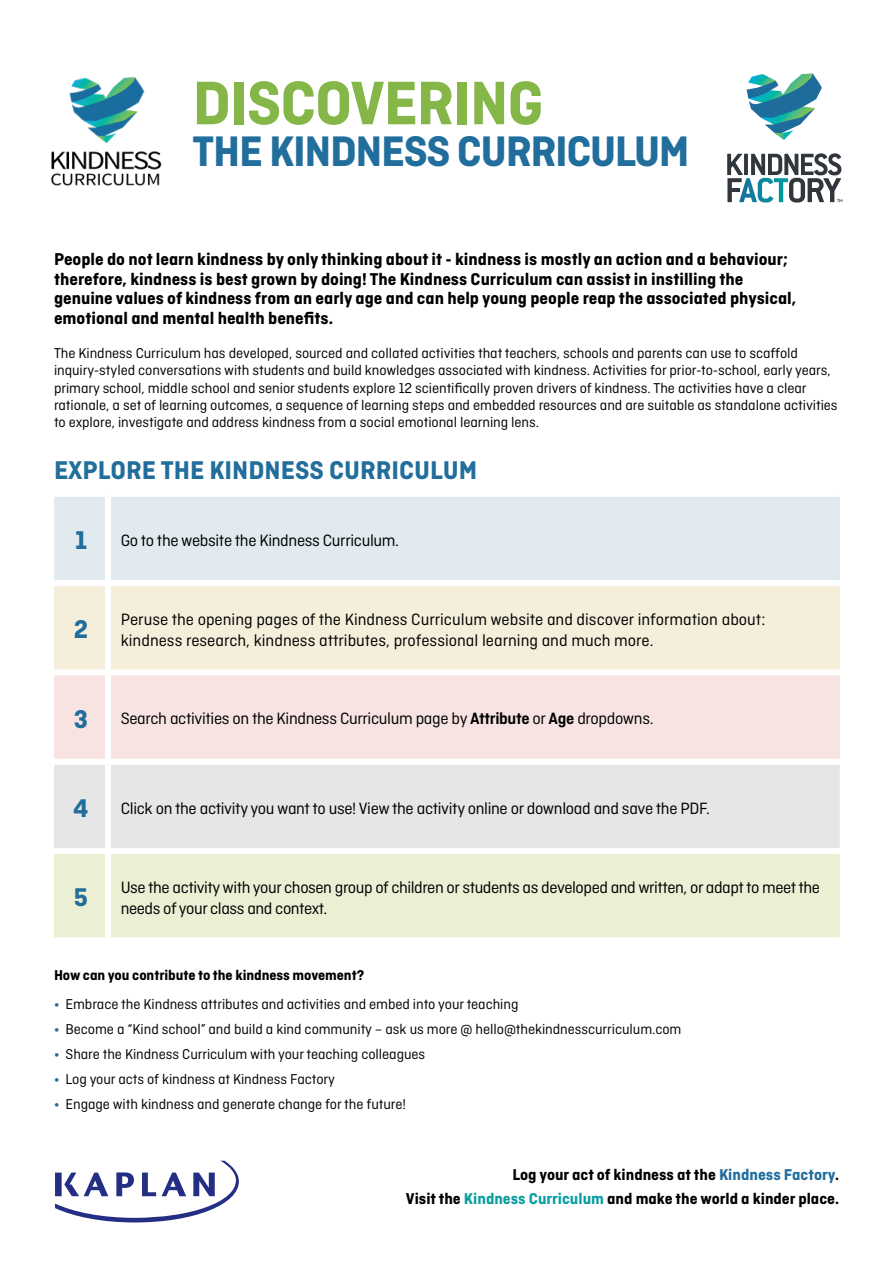
<style>
.page{position:relative;width:893px;height:1263px;background:#fff}
.page>*{position:absolute;margin:0;border:0;box-sizing:border-box;transform-origin:0 0}
.t1{font:700 64.65px "Ciutadella";letter-spacing:-.02em;color:#85b748}
.t2{font:700 45px "Ciutadella";letter-spacing:-.03em;color:#216d9c}
.t3{font:700 27px "Ciutadella";color:#216d9c}
.t4{font:700 18px/19.5px "Ciutadella";color:#000}
.t5{font:17.25px/21px "Ciutadella";letter-spacing:-.02em;color:#000}
.t6{font:17.25px/21px "Ciutadella";color:#000}
.t7{font:700 16.5px/23.7px "Ciutadella";color:#000;text-align:right}
.t8{font:15px/17.2px "Ciutadella";letter-spacing:-.005em;color:#000}
.t9{font:700 15px "Ciutadella";letter-spacing:-.005em;color:#000}
.s1{font-weight:700;font-size:27px;color:#216d9c}
.s2{font-weight:600}
.s3{font-weight:700;color:#216d9c}
.s4{color:#216d9c}
.s5{color:#0a9ea0}
</style>
<div class="page">
<svg style="left:55px;top:1161px;width:184px;height:61px"></svg>
<img style="left:51px;top:77px;width:111px;height:109px">
<svg style="left:727px;top:153px;width:115px;height:50px"></svg>
<svg style="left:746px;top:73px;width:76px;height:67px"></svg>
<div style="left:54px;top:497px;width:786px;height:83px;background:#e1eaef"></div>
<div style="left:54px;top:586px;width:786px;height:83px;background:#f4eeda"></div>
<div style="left:54px;top:675px;width:786px;height:84px;background:#f6e3e2"></div>
<div style="left:54px;top:765px;width:786px;height:83px;background:#e6e6e6"></div>
<div style="left:54px;top:854px;width:786px;height:83px;background:#ebefd3"></div>
<div style="left:105px;top:675px;width:6px;height:84px;background:#fff"></div>
<div style="left:105px;top:765px;width:6px;height:83px;background:#fff"></div>
<div style="left:105px;top:497px;width:6px;height:83px;background:#fff"></div>
<div style="left:105px;top:586px;width:6px;height:83px;background:#fff"></div>
<div style="left:105px;top:854px;width:6px;height:83px;background:#fff"></div>
<h1 class="t1" style="left:192px;top:66px;width:353px">DISCOVERING</h1>
<h2 class="t2" style="left:192px;top:125px;width:499px">THE KINDNESS CURRICULUM</h2>
<p class="t4" style="left:54px;top:250px;width:744px">People do not learn kindness by only thinking about it - kindness is mostly an action and a behaviour; therefore, kindness is best grown by doing! The Kindness Curriculum can assist in instilling the genuine values of kindness from an early age and can help young people reap the associated physical, emotional and mental health benefits.</p>
<p class="t8" style="left:54px;top:345px;width:785px">The Kindness Curriculum has developed, sourced and collated activities that teachers, schools and parents can use to scaffold inquiry-styled conversations with students and build knowledges associated with kindness. Activities for prior-to-school, early years, primary school, middle school and senior students explore 12 scientifically proven drivers of kindness. The activities have a clear rationale, a set of learning outcomes, a sequence of learning steps and embedded resources and are suitable as standalone activities to explore, investigate and address kindness from a social emotional learning lens.</p>
<h3 class="t3" style="left:54px;top:455px;width:425px">EXPLORE THE KINDNESS CURRICULUM</h3>
<h3 class="t3" style="left:75px;top:525px;width:13px">1</h3>
<p class="t5" style="left:121px;top:530px;width:280px">Go to the website the Kindness Curriculum.</p>
<h3 class="t3" style="left:74px;top:614px;width:16px">2</h3>
<p class="t6" style="left:121px;top:608px;width:646px">Peruse the opening pages of the Kindness Curriculum website and discover information about: kindness research, kindness attributes, professional learning and much more.</p>
<p class="t5" style="left:74px;top:708px;width:581px"><span class="s1">3</span> Search activities on the Kindness Curriculum page by <span class="s2">Attribute</span> or <span class="s2">Age</span> dropdowns.</p>
<p class="t5" style="left:73px;top:797px;width:638px"><span class="s1">4</span> Click on the activity you want to use! View the activity online or download and save the PDF.</p>
<h3 class="t3" style="left:74px;top:882px;width:16px">5</h3>
<p class="t5" style="left:121px;top:876px;width:701px">Use the activity with your chosen group of children or students as developed and written, or adapt to meet the needs of your class and context.</p>
<p class="t9" style="left:54px;top:966px;width:312px">How can you contribute to the kindness movement?</p>
<p class="t8" style="left:54px;top:995px;width:466px"><span class="s3">•</span> Embrace the Kindness attributes and activities and embed into your teaching</p>
<p class="t8" style="left:54px;top:1020px;width:629px"><span class="s3">•</span> Become a “Kind school” and build a kind community – ask us more @ hello@thekindnesscurriculum.com</p>
<p class="t8" style="left:54px;top:1045px;width:373px"><span class="s3">•</span> Share the Kindness Curriculum with your teaching colleagues</p>
<p class="t8" style="left:54px;top:1070px;width:283px"><span class="s3">•</span> Log your acts of kindness at Kindness Factory</p>
<p class="t8" style="left:54px;top:1095px;width:354px"><span class="s3">•</span> Engage with kindness and generate change for the future!</p>
<p class="t7" style="left:406px;top:1163px;width:435px">Log your act of kindness at the <span class="s4">Kindness Factory</span>.<br>Visit the <span class="s5">Kindness Curriculum</span> and make the world a kinder place.</p>
</div>
